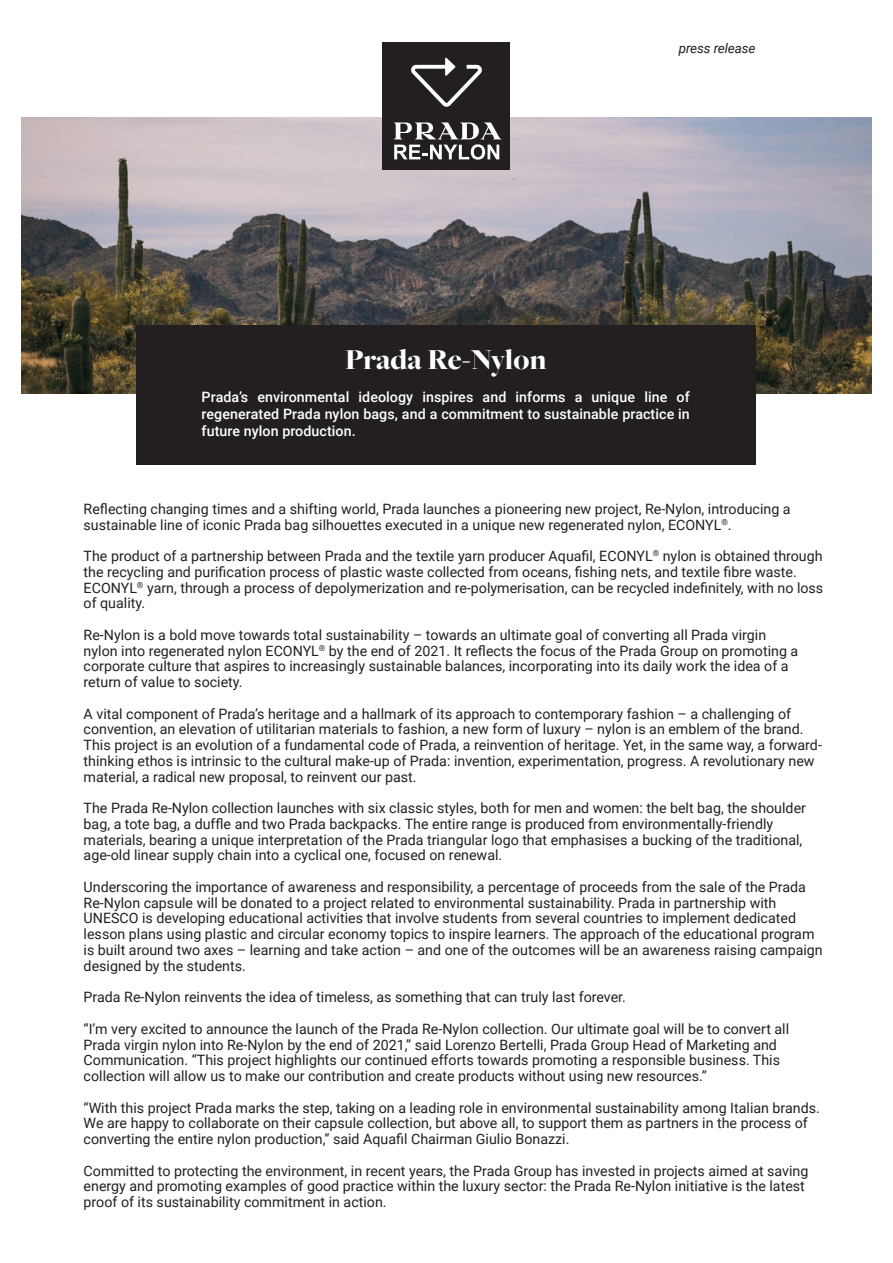
<style>
.page{position:relative;width:893px;height:1263px;background:#fff}
.page>*{position:absolute;margin:0;border:0;box-sizing:border-box;transform-origin:0 0}
.t1{font:900 30px "Freight Big Pro";letter-spacing:-.01em;color:#fff}
.t2{font:14.25px/15.8px "Roboto";color:#231f20}
.t3{font:500 14.25px/17.1px "Roboto";letter-spacing:.005em;color:#fff;text-align:justify}
.t4{font:italic 13.5px "Roboto";letter-spacing:-.01em;color:#231f20}
</style>
<div class="page">
<img style="left:21px;top:118px;width:851px;height:275px">
<div style="left:137px;top:326px;width:619px;height:139px;background:#231f20"></div>
<div style="left:383px;top:43px;width:127px;height:127px;background:#231f20"></div>
<svg style="left:394px;top:122px;width:108px;height:38px"></svg>
<svg style="left:411px;top:57px;width:71px;height:50px"></svg>
<p class="t4" style="left:679px;top:38px;width:78px">press release</p>
<p class="t1" style="left:345px;top:339px;width:203px">Prada Re-Nylon</p>
<p class="t3" style="left:202px;top:388px;width:490px">Prada’s environmental ideology inspires and informs a unique line of regenerated Prada nylon bags, and a commitment to sustainable practice in future nylon production.</p>
<p class="t2" style="left:84px;top:500px;width:708px">Reflecting changing times and a shifting world, Prada launches a pioneering new project, Re-Nylon, introducing a sustainable line of iconic Prada bag silhouettes executed in a unique new regenerated nylon, ECONYL<sup>®</sup>.</p>
<p class="t2" style="left:84px;top:548px;width:741px">The product of a partnership between Prada and the textile yarn producer Aquafil, ECONYL<sup>®</sup> nylon is obtained through the recycling and purification process of plastic waste collected from oceans, fishing nets, and textile fibre waste.<br>ECONYL<sup>®</sup> yarn, through a process of depolymerization and re-polymerisation, can be recycled indefinitely, with no loss of quality.</p>
<p class="t2" style="left:84px;top:626px;width:716px">Re-Nylon is a bold move towards total sustainability – towards an ultimate goal of converting all Prada virgin nylon into regenerated nylon ECONYL<sup>®</sup> by the end of 2021. It reflects the focus of the Prada Group on promoting a corporate culture that aspires to increasingly sustainable balances, incorporating into its daily work the idea of a return of value to society.</p>
<p class="t2" style="left:84px;top:705px;width:740px">A vital component of Prada’s heritage and a hallmark of its approach to contemporary fashion – a challenging of convention, an elevation of utilitarian materials to fashion, a new form of luxury – nylon is an emblem of the brand.<br>This project is an evolution of a fundamental code of Prada, a reinvention of heritage. Yet, in the same way, a forward&shy;thinking ethos is intrinsic to the cultural make-up of Prada: invention, experimentation, progress. A revolutionary new material, a radical new proposal, to reinvent our past.</p>
<p class="t2" style="left:84px;top:800px;width:724px">The Prada Re-Nylon collection launches with six classic styles, both for men and women: the belt bag, the shoulder bag, a tote bag, a duffle and two Prada backpacks. The entire range is produced from environmentally-friendly materials, bearing a unique interpretation of the Prada triangular logo that emphasises a bucking of the traditional, age-old linear supply chain into a cyclical one, focused on renewal.</p>
<p class="t2" style="left:84px;top:878px;width:741px">Underscoring the importance of awareness and responsibility, a percentage of proceeds from the sale of the Prada Re-Nylon capsule will be donated to a project related to environmental sustainability. Prada in partnership with UNESCO is developing educational activities that involve students from several countries to implement dedicated lesson plans using plastic and circular economy topics to inspire learners. The approach of the educational program is built around two axes – learning and take action – and one of the outcomes will be an awareness raising campaign designed by the students.</p>
<p class="t2" style="left:84px;top:989px;width:544px">Prada Re-Nylon reinvents the idea of timeless, as something that can truly last forever.</p>
<p class="t2" style="left:84px;top:1020px;width:707px">“I’m very excited to announce the launch of the Prada Re-Nylon collection. Our ultimate goal will be to convert all Prada virgin nylon into Re-Nylon by the end of 2021,” said Lorenzo Bertelli, Prada Group Head of Marketing and Communication. “This project highlights our continued efforts towards promoting a responsible business. This collection will allow us to make our contribution and create products without using new resources.”</p>
<p class="t2" style="left:84px;top:1099px;width:738px">“With this project Prada marks the step, taking on a leading role in environmental sustainability among Italian brands.<br>We are happy to collaborate on their capsule collection, but above all, to support them as partners in the process of converting the entire nylon production,” said Aquafil Chairman Giulio Bonazzi.</p>
<p class="t2" style="left:84px;top:1162px;width:726px">Committed to protecting the environment, in recent years, the Prada Group has invested in projects aimed at saving energy and promoting examples of good practice within the luxury sector: the Prada Re-Nylon initiative is the latest proof of its sustainability commitment in action.</p>
</div>
